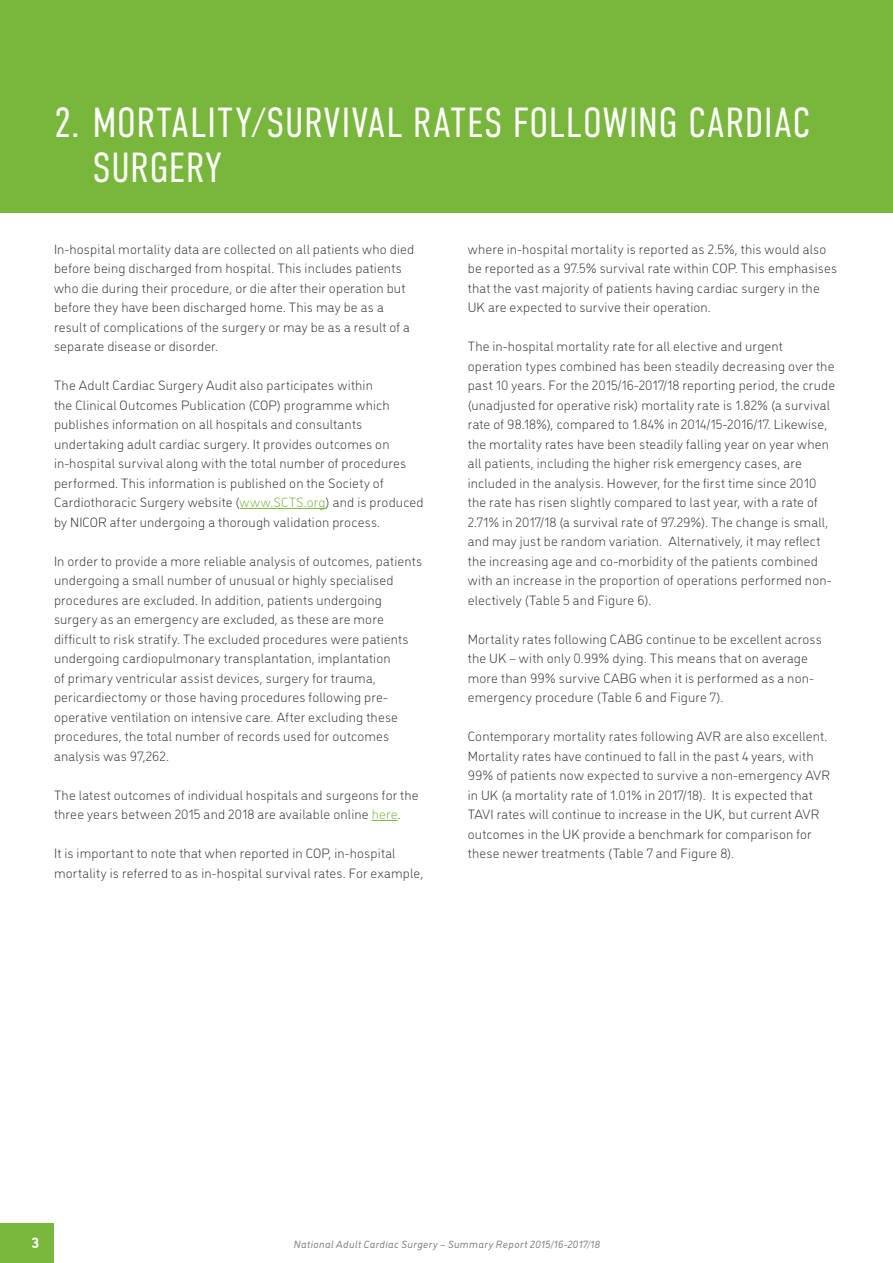
<style>
.page{position:relative;width:893px;height:1263px;background:#fff}
.page>*{position:absolute;margin:0;border:0;box-sizing:border-box;transform-origin:0 0}
.t1{font:300 42px/45px "DIN Condensed";letter-spacing:.015em;color:#fff}
.t2{font:700 15px "DI Nosaur";color:#fff}
.Body_split_2_col{font:300 13.5px/19.5px "DI Nosaur";letter-spacing:.015em;color:#363536}
.t3{font:italic 10.5px "DI Nosaur";letter-spacing:.035em;color:#7c7e81}
.s1{color:#78b63c}
</style>
<div class="page">
<div style="left:0;top:1224px;width:54px;height:39px;background:#78b63c"></div>
<div style="left:0;top:0;width:893px;height:212px;background:#78b63c"></div>
<hr style="left:240px;top:508px;width:86px;height:1px;background:#78b63c">
<svg style="left:372px;top:820px;width:26px;height:1px"></svg>
<p class="t1" style="left:92px;top:100px;width:719px;text-indent:-38px">2. MORTALITY/SURVIVAL RATES FOLLOWING CARDIAC<br>SURGERY</p>
<p class="Body_split_2_col" style="left:54px;top:238px;width:362px">In-hospital mortality data are collected on all patients who died before being discharged from hospital. This includes patients who die during their procedure, or die after their operation but before they have been discharged home. This may be as a result of complications of the surgery or may be as a result of a separate disease or disorder.</p>
<p class="Body_split_2_col" style="left:54px;top:375px;width:371px">The Adult Cardiac Surgery Audit also participates within<br>the Clinical Outcomes Publication (COP) programme which publishes information on all hospitals and consultants undertaking adult cardiac surgery. It provides outcomes on in-hospital survival along with the total number of procedures performed. This information is published on the Society of Cardiothoracic Surgery website (<span class="s1">www.SCTS.org</span>) and is produced by NICOR after undergoing a thorough validation process.</p>
<p class="Body_split_2_col" style="left:54px;top:550px;width:370px">In order to provide a more reliable analysis of outcomes, patients undergoing a small number of unusual or highly specialised procedures are excluded. In addition, patients undergoing surgery as an emergency are excluded, as these are more difficult to risk stratify. The excluded procedures were patients undergoing cardiopulmonary transplantation, implantation<br>of primary ventricular assist devices, surgery for trauma, pericardiectomy or those having procedures following pre&shy;operative ventilation on intensive care. After excluding these procedures, the total number of records used for outcomes analysis was 97,262.</p>
<p class="Body_split_2_col" style="left:54px;top:784px;width:366px">The latest outcomes of individual hospitals and surgeons for the three years between 2015 and 2018 are available online <span class="s1">here</span>.</p>
<p class="Body_split_2_col" style="left:54px;top:843px;width:371px">It is important to note that when reported in COP, in-hospital mortality is referred to as in-hospital survival rates. For example,</p>
<p class="Body_split_2_col" style="left:468px;top:238px;width:371px">where in-hospital mortality is reported as 2.5%, this would also be reported as a 97.5% survival rate within COP. This emphasises that the vast majority of patients having cardiac surgery in the UK are expected to survive their operation.</p>
<p class="Body_split_2_col" style="left:468px;top:336px;width:369px">The in-hospital mortality rate for all elective and urgent operation types combined has been steadily decreasing over the past 10 years. For the 2015/16-2017/18 reporting period, the crude (unadjusted for operative risk) mortality rate is 1.82% (a survival rate of 98.18%), compared to 1.84% in 2014/15-2016/17. Likewise, the mortality rates have been steadily falling year on year when all patients, including the higher risk emergency cases, are included in the analysis. However, for the first time since 2010 the rate has risen slightly compared to last year, with a rate of 2.71% in 2017/18 (a survival rate of 97.29%). The change is small, and may just be random variation. Alternatively, it may reflect the increasing age and co-morbidity of the patients combined with an increase in the proportion of operations performed non&shy;electively (Table 5 and Figure 6).</p>
<p class="Body_split_2_col" style="left:468px;top:628px;width:356px">Mortality rates following CABG continue to be excellent across the UK – with only 0.99% dying. This means that on average more than 99% survive CABG when it is performed as a non&shy;emergency procedure (Table 6 and Figure 7).</p>
<p class="Body_split_2_col" style="left:468px;top:726px;width:364px">Contemporary mortality rates following AVR are also excellent.<br>Mortality rates have continued to fall in the past 4 years, with 99% of patients now expected to survive a non-emergency AVR in UK (a mortality rate of 1.01% in 2017/18). It is expected that TAVI rates will continue to increase in the UK, but current AVR outcomes in the UK provide a benchmark for comparison for these newer treatments (Table 7 and Figure 8).</p>
<p class="t2" style="left:31px;top:1231px;width:9px">3</p>
<p class="t3" style="left:294px;top:1237px;width:308px">National Adult Cardiac Surgery – Summary Report 2015/16-2017/18</p>
</div>
